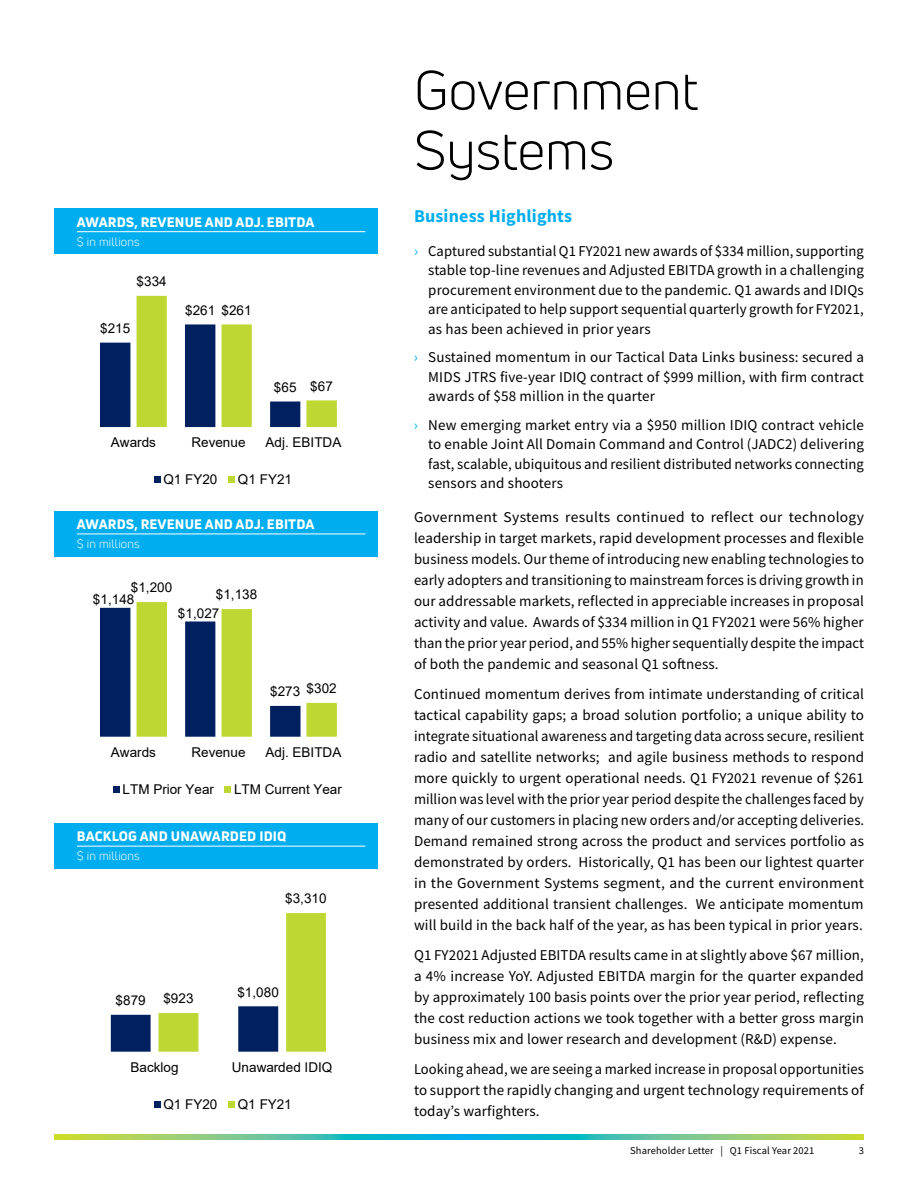
<style>
.page{position:relative;width:918px;height:1188px;background:#fff}
.page>*{position:absolute;margin:0;border:0;box-sizing:border-box;transform-origin:0 0}
.t1{font:54px/60px "Uni Neue";color:#000}
.t2{font:700 18px "Source Sans Pro";letter-spacing:.01em;color:#00aeef}
.t3{font:15px/21px "Source Sans Pro";letter-spacing:.01em;color:#000;text-align:justify}
.t4{font:13.5px "Arial";color:#000}
.t5{font:800 13.5px "Uni Neue";letter-spacing:.01em;color:#fff}
.t6{font:12px "Uni Neue";letter-spacing:.01em;color:#fff}
.t7{font:10.5px "Source Sans Pro";letter-spacing:.01em;color:#000}
.s1{color:#00aeef}
</style>
<div class="page">
<svg style="left:54px;top:1135px;width:810px;height:5px;background:#61c497"></svg>
<div style="left:54px;top:209px;width:324px;height:45px;background:#00aeef"></div>
<hr style="left:77px;top:231px;width:288px;height:1px;background:#fff">
<div style="left:54px;top:511px;width:324px;height:45px;background:#00aeef"></div>
<hr style="left:77px;top:534px;width:288px;height:1px;background:#fff">
<div style="left:54px;top:823px;width:324px;height:45px;background:#00aeef"></div>
<hr style="left:77px;top:846px;width:288px;height:1px;background:#fff">
<svg style="left:100px;top:296px;width:237px;height:131px"></svg>
<div style="left:154px;top:477px;width:7px;height:6px;background:#002060"></div>
<div style="left:228px;top:477px;width:7px;height:6px;background:#bed733"></div>
<svg style="left:111px;top:913px;width:215px;height:139px"></svg>
<div style="left:154px;top:1101px;width:7px;height:7px;background:#002060"></div>
<div style="left:228px;top:1101px;width:7px;height:7px;background:#bed733"></div>
<svg style="left:100px;top:602px;width:237px;height:135px"></svg>
<div style="left:113px;top:786px;width:7px;height:7px;background:#002060"></div>
<div style="left:224px;top:786px;width:7px;height:7px;background:#bed733"></div>
<p class="t5" style="left:77px;top:213px;width:239px">AWARDS, REVENUE AND ADJ. EBITDA</p>
<p class="t6" style="left:77px;top:234px;width:64px">$ in millions</p>
<p class="t4" style="left:137px;top:272px;width:32px">$334</p>
<p class="t4" style="left:100px;top:319px;width:32px">$215</p>
<p class="t4" style="left:185px;top:301px;width:32px">$261</p>
<p class="t4" style="left:222px;top:301px;width:32px">$261</p>
<p class="t4" style="left:274px;top:378px;width:24px">$65</p>
<p class="t4" style="left:310px;top:377px;width:24px">$67</p>
<p class="t4" style="left:111px;top:433px;width:47px">Awards</p>
<p class="t4" style="left:191px;top:433px;width:56px">Revenue</p>
<p class="t4" style="left:266px;top:433px;width:77px">Adj. EBITDA</p>
<p class="t4" style="left:164px;top:470px;width:55px">Q1 FY20</p>
<p class="t4" style="left:238px;top:470px;width:55px">Q1 FY21</p>
<p class="t5" style="left:77px;top:515px;width:239px">AWARDS, REVENUE AND ADJ. EBITDA</p>
<p class="t6" style="left:77px;top:537px;width:64px">$ in millions</p>
<p class="t4" style="left:131px;top:578px;width:43px">$1,200</p>
<p class="t4" style="left:216px;top:585px;width:43px">$1,138</p>
<p class="t4" style="left:93px;top:590px;width:43px">$1,148</p>
<p class="t4" style="left:178px;top:604px;width:43px">$1,027</p>
<p class="t4" style="left:307px;top:679px;width:32px">$302</p>
<p class="t4" style="left:270px;top:682px;width:32px">$273</p>
<p class="t4" style="left:111px;top:743px;width:47px">Awards</p>
<p class="t4" style="left:191px;top:743px;width:56px">Revenue</p>
<p class="t4" style="left:266px;top:743px;width:77px">Adj. EBITDA</p>
<p class="t4" style="left:123px;top:780px;width:93px">LTM Prior Year</p>
<p class="t4" style="left:234px;top:780px;width:109px">LTM Current Year</p>
<p class="t5" style="left:77px;top:827px;width:211px">BACKLOG AND UNAWARDED IDIQ</p>
<p class="t6" style="left:77px;top:849px;width:64px">$ in millions</p>
<p class="t4" style="left:116px;top:991px;width:32px">$879</p>
<p class="t4" style="left:163px;top:989px;width:32px">$923</p>
<p class="t4" style="left:285px;top:889px;width:43px">$3,310</p>
<p class="t4" style="left:237px;top:983px;width:43px">$1,080</p>
<p class="t4" style="left:131px;top:1058px;width:50px">Backlog</p>
<p class="t4" style="left:232px;top:1058px;width:102px">Unawarded IDIQ</p>
<p class="t4" style="left:163px;top:1095px;width:55px">Q1 FY20</p>
<p class="t4" style="left:238px;top:1095px;width:55px">Q1 FY21</p>
<h1 class="t1" style="left:414px;top:60px;width:286px">Government<br>Systems</h1>
<p class="t2" style="left:414px;top:204px;width:160px">Business Highlights</p>
<p class="t3" style="left:428px;top:241px;width:437px;line-height:19.5px;text-indent:-14px"><span class="s1">›</span> Captured substantial Q1 FY2021 new awards of $334 million, supporting stable top-line revenues and Adjusted EBITDA growth in a challenging procurement environment due to the pandemic. Q1 awards and IDIQs are anticipated to help support sequential quarterly growth for FY2021, as has been achieved in prior years</p>
<p class="t3" style="left:428px;top:348px;width:437px;line-height:19.5px;text-indent:-14px"><span class="s1">›</span> Sustained momentum in our Tactical Data Links business: secured a MIDS JTRS five-year IDIQ contract of $999 million, with firm contract awards of $58 million in the quarter</p>
<p class="t3" style="left:428px;top:415px;width:437px;line-height:19.5px;text-indent:-14px"><span class="s1">›</span> New emerging market entry via a $950 million IDIQ contract vehicle to enable Joint All Domain Command and Control (JADC2) delivering fast, scalable, ubiquitous and resilient distributed networks connecting sensors and shooters</p>
<p class="t3" style="left:414px;top:507px;width:452px">Government Systems results continued to reflect our technology leadership in target markets, rapid development processes and flexible business models. Our theme of introducing new enabling technologies to early adopters and transitioning to mainstream forces is driving growth in our addressable markets, reflected in appreciable increases in proposal activity and value. Awards of $334 million in Q1 FY2021 were 56% higher than the prior year period, and 55% higher sequentially despite the impact of both the pandemic and seasonal Q1 softness.</p>
<p class="t3" style="left:414px;top:684px;width:452px">Continued momentum derives from intimate understanding of critical tactical capability gaps; a broad solution portfolio; a unique ability to integrate situational awareness and targeting data across secure, resilient radio and satellite networks; and agile business methods to respond more quickly to urgent operational needs. Q1 FY2021 revenue of $261 million was level with the prior year period despite the challenges faced by many of our customers in placing new orders and/or accepting deliveries.<br>Demand remained strong across the product and services portfolio as demonstrated by orders. Historically, Q1 has been our lightest quarter in the Government Systems segment, and the current environment presented additional transient challenges. We anticipate momentum will build in the back half of the year, as has been typical in prior years.</p>
<p class="t3" style="left:414px;top:945px;width:452px">Q1 FY2021 Adjusted EBITDA results came in at slightly above $67 million, a 4% increase YoY. Adjusted EBITDA margin for the quarter expanded by approximately 100 basis points over the prior year period, reflecting the cost reduction actions we took together with a better gross margin business mix and lower research and development (R&amp;D) expense.</p>
<p class="t3" style="left:414px;top:1059px;width:451px">Looking ahead, we are seeing a marked increase in proposal opportunities to support the rapidly changing and urgent technology requirements of today’s warfighters.</p>
<p class="t7" style="left:630px;top:1144px;width:186px">Shareholder Letter | Q1 Fiscal Year 2021</p>
<p class="t7" style="left:859px;top:1144px;width:7px">3</p>
</div>
